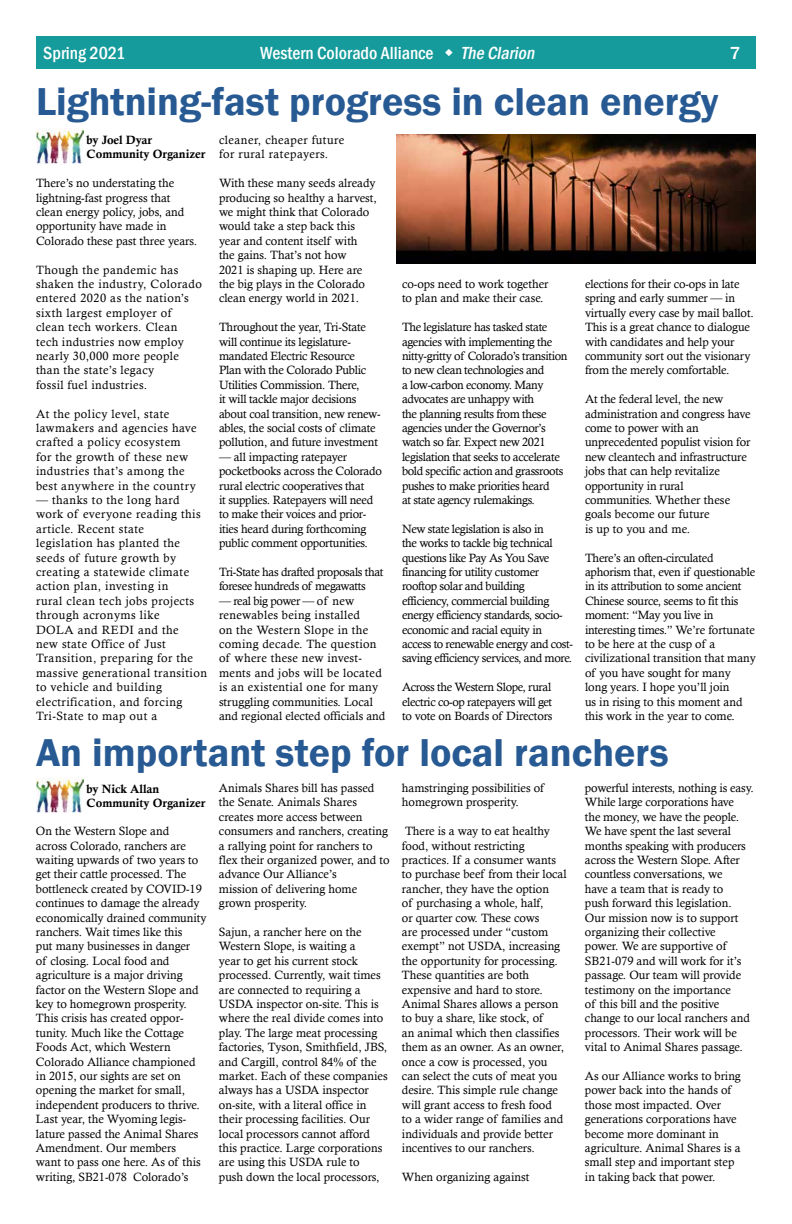
<style>
.page{position:relative;width:792px;height:1224px;background:#fff}
.page>*{position:absolute;margin:0;border:0;box-sizing:border-box;transform-origin:0 0}
.t1{font:600 40px "Franklin Gothic";color:#275993}
.t2{font:500 condensed 18px "Franklin Gothic";color:#fff}
.t3{font:italic 500 condensed 18px "Franklin Gothic";color:#fff}
.t4{font:500 18px "Franklin Gothic";color:#fff}
.t5{font:12px/14.4px "Calisto";color:#000}
.t6{font:12px/14.4px "Calisto";letter-spacing:-.02em;color:#000}
.t7{font:12px/14.4px "Calisto";letter-spacing:.04em;color:#000}
.t8{font:12px/14.4px "Calisto";letter-spacing:-.03em;color:#000}
.t9{font:12px/14.4px "Calisto";letter-spacing:.03em;color:#000}
.t10{font:12px/14.4px "Calis MT Bol";color:#000}
</style>
<div class="page">
<div style="left:36px;top:36px;width:720px;height:32px;background:#159b9b"></div>
<img style="left:396px;top:135px;width:360px;height:129px">
<img style="left:36px;top:129px;width:48px;height:35px">
<img style="left:36px;top:778px;width:48px;height:35px">
<h2 class="t2" style="left:43px;top:41px;width:84px">Spring 2021</h2>
<h2 class="t2" style="left:260px;top:41px;width:175px">Western Colorado Alliance</h2>
<h2 class="t3" style="left:461px;top:41px;width:79px">The Clarion</h2>
<h2 class="t4" style="left:730px;top:42px;width:12px">7</h2>
<h1 class="t1" style="left:36px;top:77px;width:684px">Lightning-fast progress in clean energy</h1>
<p class="t10" style="left:87px;top:132px;width:120px">by Joel Dyar<br>Community Organizer</p>
<p class="t5" style="left:36px;top:176px;width:163px">There’s no understating the lightning-fast progress that clean energy policy, jobs, and opportunity have made in<br>Colorado these past three years.</p>
<p class="t7" style="left:36px;top:262px;width:167px">Though the pandemic has shaken the industry, Colorado entered 2020 as the nation’s sixth largest employer of clean tech workers. Clean tech industries now employ nearly 30,000 more people than the state’s legacy<br>fossil fuel industries.</p>
<p class="t7" style="left:36px;top:406px;width:162px">At the policy level, state lawmakers and agencies have crafted a policy ecosystem for the growth of these new industries that’s among the best anywhere in the country</p>
<p class="t7" style="left:36px;top:493px;width:173px">— thanks to the long hard work of everyone reading this article. Recent state<br>legislation has planted the seeds of future growth by creating a statewide climate action plan, investing in<br>rural clean tech jobs projects through acronyms like<br>DOLA and REDI and the<br>new state Office of Just<br>Transition, preparing for the massive generational transition to vehicle and building electrification, and forcing<br>Tri-State to map out a</p>
<p class="t7" style="left:219px;top:133px;width:127px">cleaner, cheaper future for rural ratepayers.</p>
<p class="t5" style="left:219px;top:176px;width:159px">With these many seeds already producing so healthy a harvest, we might think that Colorado would take a step back this year and content itself with<br>the gains. That’s not how<br>2021 is shaping up. Here are the big plays in the Colorado clean energy world in 2021.</p>
<p class="t6" style="left:219px;top:320px;width:163px">Throughout the year, Tri-State will continue its legislature&shy;mandated Electric Resource<br>Plan with the Colorado Public<br>Utilities Commission. There,<br>it will tackle major decisions about coal transition, new renew&shy;ables, the social costs of climate pollution, and future investment</p>
<p class="t6" style="left:219px;top:449px;width:164px">— all impacting ratepayer pocketbooks across the Colorado rural electric cooperatives that<br>it supplies. Ratepayers will need to make their voices and prior&shy;ities heard during forthcoming public comment opportunities.</p>
<p class="t8" style="left:219px;top:565px;width:166px">Tri-State has drafted proposals that foresee hundreds of megawatts</p>
<p class="t9" style="left:219px;top:593px;width:168px">— real big power — of new renewables being installed<br>on the Western Slope in the coming decade. The question of where these new invest&shy;ments and jobs will be located is an existential one for many struggling communities. Local and regional elected officials and</p>
<p class="t5" style="left:402px;top:277px;width:148px">co-ops need to work together to plan and make their case.</p>
<p class="t8" style="left:402px;top:320px;width:167px">The legislature has tasked state agencies with implementing the nitty-gritty of Colorado’s transition to new clean technologies and<br>a low-carbon economy. Many advocates are unhappy with<br>the planning results from these agencies under the Governor’s watch so far. Expect new 2021 legislation that seeks to accelerate bold specific action and grassroots pushes to make priorities heard<br>at state agency rulemakings.</p>
<p class="t8" style="left:402px;top:521px;width:173px">New state legislation is also in<br>the works to tackle big technical questions like Pay As You Save financing for utility customer rooftop solar and building efficiency, commercial building energy efficiency standards, socio&shy;economic and racial equity in access to renewable energy and cost&shy;saving efficiency services, and more.</p>
<p class="t5" style="left:402px;top:680px;width:152px;text-align:justify">Across the Western Slope, rural electric co-op ratepayers will get to vote on Boards of Directors</p>
<p class="t5" style="left:585px;top:277px;width:170px">elections for their co-ops in late spring and early summer — in virtually every case by mail ballot.<br>This is a great chance to dialogue with candidates and help your community sort out the visionary from the merely comfortable.</p>
<p class="t5" style="left:585px;top:392px;width:167px">At the federal level, the new administration and congress have come to power with an unprecedented populist vision for new cleantech and infrastructure jobs that can help revitalize opportunity in rural communities. Whether these goals become our future<br>is up to you and me.</p>
<p class="t6" style="left:585px;top:550px;width:173px">There’s an often-circulated aphorism that, even if questionable in its attribution to some ancient<br>Chinese source, seems to fit this moment: “May you live in interesting times.” We’re fortunate to be here at the cusp of a civilizational transition that many of you have sought for many long years. I hope you’ll join<br>us in rising to this moment and this work in the year to come.</p>
<h1 class="t1" style="left:36px;top:728px;width:634px">An important step for local ranchers</h1>
<p class="t10" style="left:87px;top:781px;width:120px">by Nick Allan<br>Community Organizer</p>
<p class="t5" style="left:585px;top:781px;width:170px">powerful interests, nothing is easy.<br>While large corporations have<br>the money, we have the people.<br>We have spent the last several months speaking with producers across the Western Slope. After countless conversations, we<br>have a team that is ready to<br>push forward this legislation.<br>Our mission now is to support organizing their collective<br>power. We are supportive of<br>SB21-079 and will work for it’s passage. Our team will provide testimony on the importance<br>of this bill and the positive change to our local ranchers and processors. Their work will be vital to Animal Shares passage.</p>
<p class="t5" style="left:585px;top:1069px;width:157px">As our Alliance works to bring power back into the hands of those most impacted. Over generations corporations have become more dominant in agriculture. Animal Shares is a small step and important step in taking back that power.</p>
<p class="t5" style="left:402px;top:781px;width:143px">hamstringing possibilities of homegrown prosperity.</p>
<p class="t5" style="left:402px;top:824px;width:166px">There is a way to eat healthy food, without restricting practices. If a consumer wants to purchase beef from their local rancher, they have the option<br>of purchasing a whole, half,<br>or quarter cow. These cows<br>are processed under “custom exempt” not USDA, increasing the opportunity for processing.<br>These quantities are both expensive and hard to store.<br>Animal Shares allows a person to buy a share, like stock, of<br>an animal which then classifies them as an owner. As an owner, once a cow is processed, you can select the cuts of meat you desire. This simple rule change will grant access to fresh food<br>to a wider range of families and individuals and provide better incentives to our ranchers.</p>
<p class="t5" style="left:402px;top:1169px;width:129px">When organizing against</p>
<p class="t5" style="left:219px;top:781px;width:172px">Animals Shares bill has passed the Senate. Animals Shares creates more access between consumers and ranchers, creating a rallying point for ranchers to flex their organized power, and to advance Our Alliance’s<br>mission of delivering home grown prosperity.</p>
<p class="t5" style="left:219px;top:925px;width:170px">Sajun, a rancher here on the<br>Western Slope, is waiting a<br>year to get his current stock processed. Currently, wait times are connected to requiring a<br>USDA inspector on-site. This is where the real divide comes into play. The large meat processing factories, Tyson, Smithfield, JBS, and Cargill, control 84% of the market. Each of these companies always has a USDA inspector on-site, with a literal office in their processing facilities. Our local processors cannot afford this practice. Large corporations are using this USDA rule to<br>push down the local processors,</p>
<p class="t5" style="left:36px;top:824px;width:172px">On the Western Slope and<br>across Colorado, ranchers are waiting upwards of two years to get their cattle processed. The bottleneck created by COVID-19 continues to damage the already economically drained community ranchers. Wait times like this<br>put many businesses in danger<br>of closing. Local food and agriculture is a major driving factor on the Western Slope and key to homegrown prosperity.<br>This crisis has created oppor&shy;tunity. Much like the Cottage<br>Foods Act, which Western<br>Colorado Alliance championed in 2015, our sights are set on opening the market for small, independent producers to thrive.<br>Last year, the Wyoming legis&shy;lature passed the Animal Shares<br>Amendment. Our members<br>want to pass one here. As of this writing, SB21-078 Colorado’s</p>
</div>
